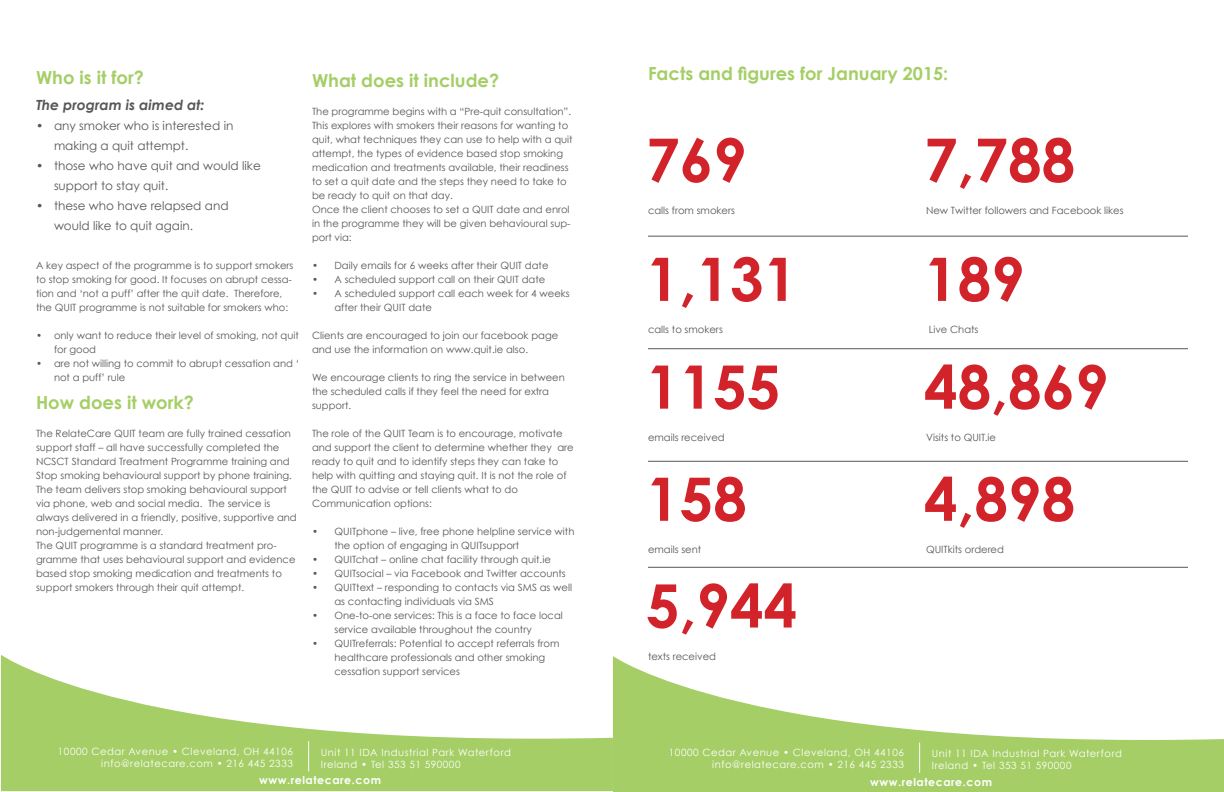
<style>
.page{position:relative;width:1224px;height:792px;background:#fff}
.page>*{position:absolute;margin:0;border:0;box-sizing:border-box;transform-origin:0 0}
.t1{font:700 60px "Century Gothic";color:#d2232a}
.t2{font:700 18px "Century Gothic";color:#a5ce66}
.t3{font:italic 700 14px "Century Gothic";color:#555759}
.t4{font:12px/20px "Century Gothic";color:#555759}
.t5{font:700 11px "Century Gothic";letter-spacing:.05em;color:#fdffff}
.t6{font:10px/14px "Century Gothic";color:#555759}
.t7{font:10px/12px "Century Gothic";letter-spacing:.05em;color:#fff}
</style>
<div class="page">
<svg style="left:1px;top:655px;width:612px;height:136px;fill:#a5ce66"></svg>
<hr style="left:308px;top:741px;width:1px;height:30px;background:#fff">
<svg style="left:613px;top:656px;width:611px;height:136px;fill:#a5ce66"></svg>
<hr style="left:919px;top:743px;width:1px;height:30px;background:#fff">
<hr style="left:648px;top:236px;width:540px;height:1px;background:#555759">
<hr style="left:648px;top:348px;width:540px;height:1px;background:#555759">
<hr style="left:648px;top:461px;width:540px;height:1px;background:#555759">
<hr style="left:648px;top:567px;width:540px;height:1px;background:#555759">
<h2 class="t2" style="left:36px;top:66px;width:109px">Who is it for?</h2>
<h3 class="t3" style="left:36px;top:95px;width:170px">The program is aimed at:</h3>
<p class="t4" style="left:54px;top:115px;width:181px;text-indent:-18px">• any smoker who is interested in making a quit attempt.</p>
<p class="t4" style="left:54px;top:155px;width:208px;text-indent:-18px">• those who have quit and would like support to stay quit.</p>
<p class="t4" style="left:54px;top:195px;width:176px;text-indent:-18px">• these who have relapsed and would like to quit again.</p>
<p class="t6" style="left:36px;top:258px;width:259px">A key aspect of the programme is to support smokers to stop smoking for good. It focuses on abrupt cessa&shy;tion and ‘not a puff’ after the quit date. Therefore, the QUIT programme is not suitable for smokers who:</p>
<p class="t6" style="left:54px;top:328px;width:246px;text-indent:-18px">• only want to reduce their level of smoking, not quit for good</p>
<p class="t6" style="left:54px;top:356px;width:247px;text-indent:-18px">• are not willing to commit to abrupt cessation and ‘ not a puff’ rule</p>
<h2 class="t2" style="left:36px;top:391px;width:160px">How does it work?</h2>
<p class="t6" style="left:36px;top:426px;width:262px">The RelateCare QUIT team are fully trained cessation support staff – all have successfully completed the NCSCT Standard Treatment Programme training and Stop smoking behavioural support by phone training.<br>The team delivers stop smoking behavioural support via phone, web and social media. The service is always delivered in a friendly, positive, supportive and non-judgemental manner.<br>The QUIT programme is a standard treatment pro&shy;gramme that uses behavioural support and evidence based stop smoking medication and treatments to support smokers through their quit attempt.</p>
<h2 class="t2" style="left:312px;top:69px;width:189px">What does it include?</h2>
<p class="t6" style="left:312px;top:104px;width:262px">The programme begins with a “Pre-quit consultation”.<br>This explores with smokers their reasons for wanting to quit, what techniques they can use to help with a quit attempt, the types of evidence based stop smoking medication and treatments available, their readiness to set a quit date and the steps they need to take to be ready to quit on that day.<br>Once the client chooses to set a QUIT date and enrol in the programme they will be given behavioural sup&shy;port via:</p>
<p class="t6" style="left:312px;top:258px;width:238px">• Daily emails for 6 weeks after their QUIT date</p>
<p class="t6" style="left:312px;top:272px;width:235px">• A scheduled support call on their QUIT date</p>
<p class="t6" style="left:334px;top:286px;width:237px;text-indent:-22px">• A scheduled support call each week for 4 weeks after their QUIT date</p>
<p class="t6" style="left:312px;top:328px;width:248px">Clients are encouraged to join our facebook page and use the information on www.quit.ie also.</p>
<p class="t6" style="left:312px;top:370px;width:254px">We encourage clients to ring the service in between the scheduled calls if they feel the need for extra support.</p>
<p class="t6" style="left:312px;top:426px;width:263px">The role of the QUIT Team is to encourage, motivate and support the client to determine whether they are ready to quit and to identify steps they can take to help with quitting and staying quit. It is not the role of the QUIT to advise or tell clients what to do Communication options:</p>
<p class="t6" style="left:334px;top:524px;width:241px;text-indent:-22px">• QUITphone – live, free phone helpline service with the option of engaging in QUITsupport</p>
<p class="t6" style="left:312px;top:552px;width:240px">• QUITchat – online chat facility through quit.ie</p>
<p class="t6" style="left:312px;top:566px;width:255px">• QUITsocial – via Facebook and Twitter accounts</p>
<p class="t6" style="left:334px;top:580px;width:239px;text-indent:-22px">• QUITtext – responding to contacts via SMS as well as contacting individuals via SMS</p>
<p class="t6" style="left:334px;top:608px;width:230px;text-indent:-22px">• One-to-one services: This is a face to face local service available throughout the country</p>
<p class="t6" style="left:334px;top:636px;width:226px;text-indent:-22px">• QUITreferrals: Potential to accept referrals from healthcare professionals and other smoking cessation support services</p>
<p class="t7" style="left:58px;top:745px;width:237px;text-align:right">10000 Cedar Avenue • Cleveland, OH 44106 info@relatecare.com • 216 445 2333</p>
<p class="t5" style="left:259px;top:773px;width:123px">www.relatecare.com</p>
<p class="t7" style="left:321px;top:746px;width:192px">Unit 11 IDA Industrial Park Waterford<br>Ireland • Tel 353 51 590000</p>
<h2 class="t2" style="left:648px;top:62px;width:302px">Facts and figures for January 2015:</h2>
<h1 class="t1" style="left:646px;top:122px;width:102px">769</h1>
<h1 class="t1" style="left:924px;top:122px;width:153px">7,788</h1>
<p class="t6" style="left:648px;top:203px;width:88px">calls from smokers</p>
<p class="t6" style="left:926px;top:203px;width:199px">New Twitter followers and Facebook likes</p>
<h1 class="t1" style="left:646px;top:241px;width:153px">1,131</h1>
<h1 class="t1" style="left:924px;top:241px;width:102px">189</h1>
<p class="t6" style="left:648px;top:323px;width:76px">calls to smokers</p>
<p class="t6" style="left:929px;top:323px;width:51px">Live Chats</p>
<h1 class="t1" style="left:646px;top:349px;width:136px">1155</h1>
<h1 class="t1" style="left:924px;top:349px;width:186px">48,869</h1>
<p class="t6" style="left:648px;top:430px;width:78px">emails received</p>
<p class="t6" style="left:926px;top:430px;width:72px">Visits to QUIT.ie</p>
<h1 class="t1" style="left:646px;top:461px;width:102px">158</h1>
<h1 class="t1" style="left:924px;top:461px;width:153px">4,898</h1>
<p class="t6" style="left:648px;top:542px;width:55px">emails sent</p>
<p class="t6" style="left:926px;top:542px;width:80px">QUITkits ordered</p>
<h1 class="t1" style="left:646px;top:568px;width:153px">5,944</h1>
<p class="t6" style="left:648px;top:649px;width:70px">texts received</p>
<p class="t7" style="left:669px;top:746px;width:237px;text-align:right">10000 Cedar Avenue • Cleveland, OH 44106 info@relatecare.com • 216 445 2333</p>
<p class="t5" style="left:870px;top:775px;width:123px">www.relatecare.com</p>
<p class="t7" style="left:932px;top:747px;width:192px">Unit 11 IDA Industrial Park Waterford<br>Ireland • Tel 353 51 590000</p>
</div>
